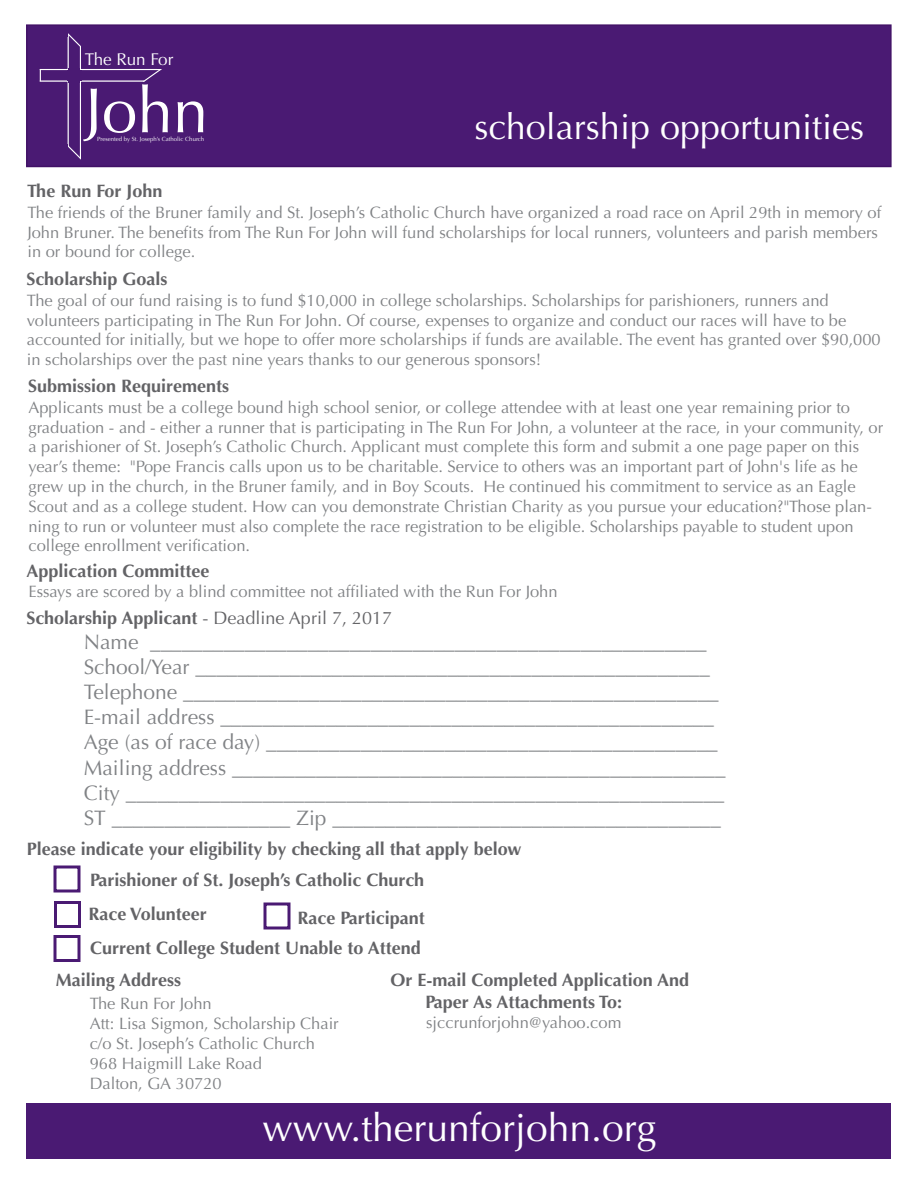
<style>
.page{position:relative;width:918px;height:1188px;background:#fff}
.page>*{position:absolute;margin:0;border:0;box-sizing:border-box;transform-origin:0 0}
.t1{font:63.75px "Optima";color:#fff}
.t2{font:39px "Optima";color:#fff}
.t3{font:36px "Optima";color:#fff}
.t4{font:21px/25.2px "Optima";color:#808285}
.t5{font:700 18px/33.8px "Optima";color:#636366}
.t6{font:17.1px "Optima";color:#fff}
.t7{font:16.5px/19.8px "Optima";color:#808285}
.t8{font:6px "Optima";color:#fff}
.s1{font-weight:400}
</style>
<div class="page">
<div style="left:26px;top:24px;width:866px;height:143px;background:#4a1a73;border:2px solid #411166"></div>
<hr style="left:68px;top:34px;width:1px;height:112px;background:#fff">
<hr style="left:80px;top:46px;width:1px;height:112px;background:#fff">
<hr style="left:40px;top:69px;width:121px;height:1px;background:#fff">
<hr style="left:40px;top:80px;width:104px;height:2px;background:#fff">
<hr style="left:69px;top:79px;width:11px;height:4px;background:#4a1a73">
<div style="left:67px;top:70px;width:14px;height:10px;background:#4a1a73"></div>
<svg style="left:67px;top:33px;width:14px;height:16px"></svg>
<svg style="left:67px;top:140px;width:14px;height:20px"></svg>
<svg style="left:142px;top:69px;width:20px;height:13px"></svg>
<div style="left:26px;top:1103px;width:865px;height:55px;background:#4a1a73"></div>
<div style="left:54px;top:866px;width:27px;height:26px;border:3px solid #4a1a73"></div>
<div style="left:54px;top:901px;width:27px;height:27px;border:3px solid #4a1a73"></div>
<div style="left:264px;top:903px;width:27px;height:27px;border:3px solid #4a1a73"></div>
<div style="left:54px;top:935px;width:27px;height:27px;border:3px solid #4a1a73"></div>
<p class="t6" style="left:85px;top:49px;width:90px">The Run For</p>
<h1 class="t1" style="left:85px;top:74px;width:125px">John</h1>
<p class="t8" style="left:97px;top:136px;width:109px">Presented by St. Joseph’s Catholic Church</p>
<p class="t5" style="left:27px;top:174px;width:137px">The Run For John</p>
<h3 class="t3" style="left:475px;top:106px;width:391px">scholarship opportunities</h3>
<p class="t7" style="left:27px;top:202px;width:855px">The friends of the Bruner family and St. Joseph’s Catholic Church have organized a road race on April 29th in memory of<br>John Bruner. The benefits from The Run For John will fund scholarships for local runners, volunteers and parish members in or bound for college.</p>
<p class="t5" style="left:27px;top:262px;width:142px">Scholarship Goals</p>
<p class="t7" style="left:27px;top:291px;width:855px">The goal of our fund raising is to fund $10,000 in college scholarships. Scholarships for parishioners, runners and volunteers participating in The Run For John. Of course, expenses to organize and conduct our races will have to be accounted for initially, but we hope to offer more scholarships if funds are available. The event has granted over $90,000 in scholarships over the past nine years thanks to our generous sponsors!</p>
<p class="t5" style="left:28px;top:369px;width:203px">Submission Requirements</p>
<p class="t7" style="left:28px;top:398px;width:856px">Applicants must be a college bound high school senior, or college attendee with at least one year remaining prior to graduation - and - either a runner that is participating in The Run For John, a volunteer at the race, in your community, or a parishioner of St. Joseph’s Catholic Church. Applicant must complete this form and submit a one page paper on this year’s theme: "Pope Francis calls upon us to be charitable. Service to others was an important part of John's life as he grew up in the church, in the Bruner family, and in Boy Scouts. He continued his commitment to service as an Eagle Scout and as a college student. How can you demonstrate Christian Charity as you pursue your education?"Those plan&shy;ning to run or volunteer must also complete the race registration to be eligible. Scholarships payable to student upon college enrollment verification.</p>
<p class="t5" style="left:27px;top:554px;width:185px">Application Committee</p>
<p class="t7" style="left:28px;top:582px;width:531px">Essays are scored by a blind committee not affiliated with the Run For John</p>
<p class="t5" style="left:27px;top:601px;width:367px">Scholarship Applicant <span class="s1">- Deadline April 7, 2017</span></p>
<p class="t4" style="left:84px;top:629px;width:643px">Name _____________________________________________________ School/Year _________________________________________________ Telephone ___________________________________________________ E-mail address _______________________________________________ Age (as of race day) ___________________________________________ Mailing address _______________________________________________ City _________________________________________________________ ST _________________ Zip _____________________________________</p>
<p class="t5" style="left:27px;top:832px;width:496px">Please indicate your eligibility by checking all that apply below</p>
<p class="t5" style="left:89px;top:863px;width:337px">Parishioner of St. Joseph’s Catholic Church<br>Race Volunteer</p>
<p class="t5" style="left:297px;top:901px;width:129px">Race Participant</p>
<p class="t5" style="left:90px;top:931px;width:332px">Current College Student Unable to Attend</p>
<p class="t5" style="left:56px;top:963px;width:127px">Mailing Address</p>
<p class="t7" style="left:90px;top:994px;width:251px">The Run For John<br>Att: Lisa Sigmon, Scholarship Chair c/o St. Joseph’s Catholic Church<br>968 Haigmill Lake Road<br>Dalton, GA 30720</p>
<p class="t5" style="left:425px;top:970px;width:265px;line-height:21.6px;text-indent:-35px">Or E-mail Completed Application And<br>Paper As Attachments To:</p>
<p class="t7" style="left:426px;top:1013px;width:197px">sjccrunforjohn@yahoo.com</p>
<h2 class="t2" style="left:262px;top:1105px;width:395px">www.therunforjohn.org</h2>
</div>
